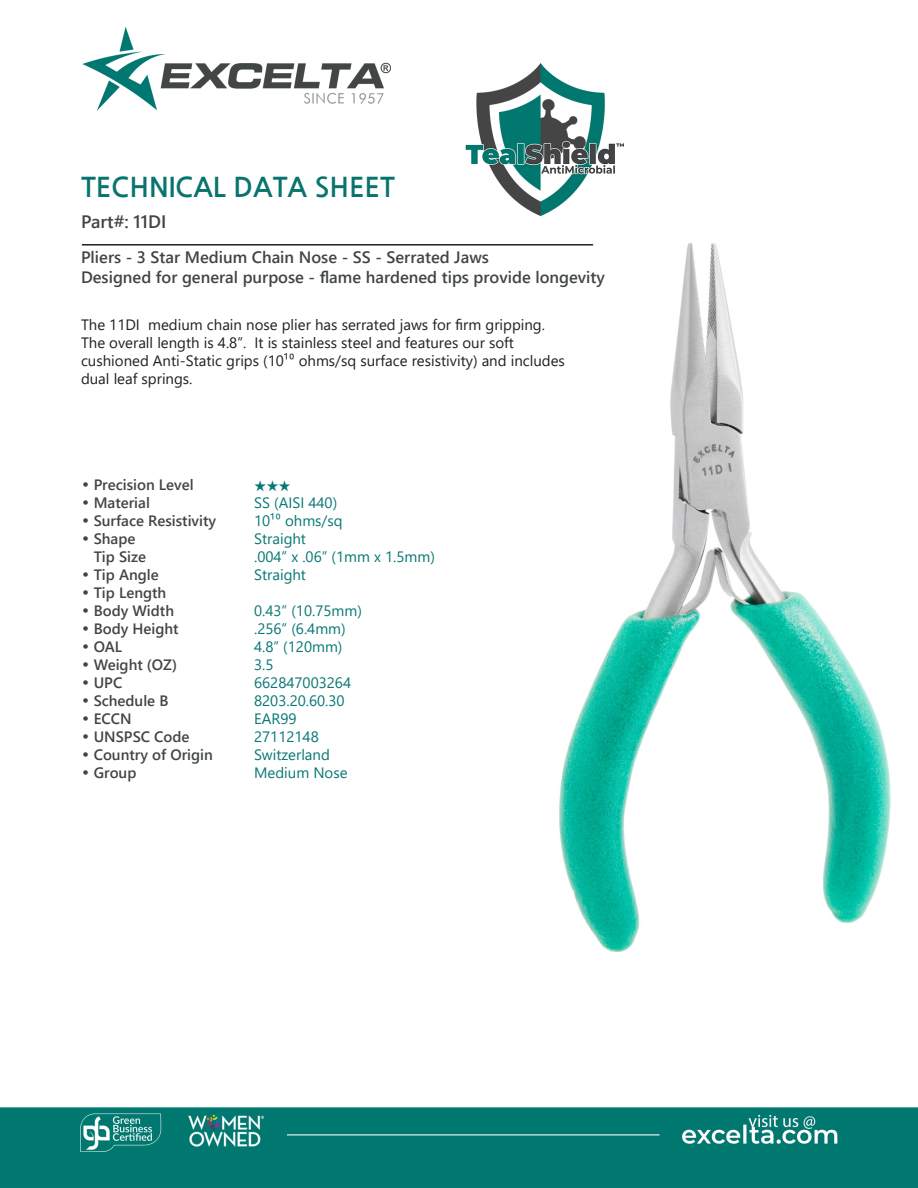
<style>
.page{position:relative;width:918px;height:1188px;background:#fff}
.page>*{position:absolute;margin:0;border:0;box-sizing:border-box;transform-origin:0 0}
.t1{font:700 27px "Nanum Gothic";color:#08746d}
.t2{font:700 18px "Yu Gothic UI";color:#414546}
.t3{font:700 16.5px "Yu Gothic UI";color:#414546}
.t4{font:15px/18px "Yu Gothic UI";color:#231f20}
.CT_s_CTM{font:700 15px "Yu Gothic UI";color:#414546}
.CT_s_CTM-2{font:15px "Yu Gothic UI";color:#077874}
.CT_s_CTM-3{font:500 15px "ITC Zapf Dingbats";color:#077874}
.s1{font-family:"Century Gothic";font-weight:400}
</style>
<div class="page">
<img style="left:0;top:27px;width:918px;height:1161px">
<img style="left:558px;top:243px;width:333px;height:709px">
<hr style="left:82px;top:244px;width:511px;height:2px;background:#231f20">
<img style="left:465px;top:64px;width:159px;height:151px">
<p class="t1" style="left:81px;top:173px;width:315px">TECHNICAL DATA SHEET</p>
<p class="t2" style="left:81px;top:212px;width:87px">Part#: 11DI</p>
<p class="t3" style="left:81px;top:247px;width:410px">Pliers - 3 Star Medium Chain Nose - SS - Serrated Jaws</p>
<p class="t3" style="left:81px;top:267px;width:525px">Designed for general purpose - flame hardened tips provide longevity</p>
<p class="t4" style="left:81px;top:313px;width:485px">The 11DI medium chain nose plier has serrated jaws for firm gripping.<br>The overall length is 4.8”. It is stainless steel and features our soft cushioned Anti-Static grips (10¹⁰ ohms/sq surface resistivity) and includes dual leaf springs.</p>
<p class="CT_s_CTM" style="left:81px;top:476px;width:114px"><span class="s1">•</span> Precision Level</p>
<p class="CT_s_CTM-3" style="left:254px;top:479px;width:38px">★★★</p>
<p class="CT_s_CTM" style="left:81px;top:494px;width:70px"><span class="s1">•</span> Material</p>
<p class="CT_s_CTM-2" style="left:254px;top:489px;width:85px">SS (AISI 440)</p>
<p class="CT_s_CTM" style="left:81px;top:512px;width:137px"><span class="s1">•</span> Surface Resistivity</p>
<p class="CT_s_CTM-2" style="left:254px;top:507px;width:90px">10¹⁰ ohms/sq</p>
<p class="CT_s_CTM" style="left:81px;top:530px;width:56px"><span class="s1">•</span> Shape</p>
<p class="CT_s_CTM-2" style="left:254px;top:525px;width:53px">Straight</p>
<p class="CT_s_CTM" style="left:94px;top:548px;width:54px">Tip Size</p>
<p class="CT_s_CTM-2" style="left:254px;top:543px;width:182px">.004” x .06” (1mm x 1.5mm)</p>
<p class="CT_s_CTM" style="left:81px;top:566px;width:79px"><span class="s1">•</span> Tip Angle</p>
<p class="CT_s_CTM-2" style="left:254px;top:561px;width:53px">Straight</p>
<p class="CT_s_CTM" style="left:81px;top:584px;width:87px"><span class="s1">•</span> Tip Length</p>
<p class="CT_s_CTM" style="left:81px;top:602px;width:95px"><span class="s1">•</span> Body Width</p>
<p class="CT_s_CTM-2" style="left:254px;top:597px;width:109px">0.43” (10.75mm)</p>
<p class="CT_s_CTM" style="left:81px;top:620px;width:99px"><span class="s1">•</span> Body Height</p>
<p class="CT_s_CTM-2" style="left:254px;top:615px;width:93px">.256” (6.4mm)</p>
<p class="CT_s_CTM" style="left:81px;top:638px;width:43px"><span class="s1">•</span> OAL</p>
<p class="CT_s_CTM-2" style="left:254px;top:633px;width:90px">4.8” (120mm)</p>
<p class="CT_s_CTM" style="left:81px;top:656px;width:98px"><span class="s1">•</span> Weight (OZ)</p>
<p class="CT_s_CTM-2" style="left:254px;top:651px;width:21px">3.5</p>
<p class="CT_s_CTM" style="left:81px;top:674px;width:43px"><span class="s1">•</span> UPC</p>
<p class="CT_s_CTM-2" style="left:254px;top:669px;width:99px">662847003264</p>
<p class="CT_s_CTM" style="left:81px;top:692px;width:89px"><span class="s1">•</span> Schedule B</p>
<p class="CT_s_CTM-2" style="left:254px;top:687px;width:92px">8203.20.60.30</p>
<p class="CT_s_CTM" style="left:81px;top:710px;width:52px"><span class="s1">•</span> ECCN</p>
<p class="CT_s_CTM-2" style="left:254px;top:705px;width:44px">EAR99</p>
<p class="CT_s_CTM" style="left:81px;top:728px;width:110px"><span class="s1">•</span> UNSPSC Code</p>
<p class="CT_s_CTM-2" style="left:254px;top:723px;width:66px">27112148</p>
<p class="CT_s_CTM" style="left:81px;top:746px;width:133px"><span class="s1">•</span> Country of Origin</p>
<p class="CT_s_CTM-2" style="left:254px;top:741px;width:77px">Switzerland</p>
<p class="CT_s_CTM" style="left:81px;top:764px;width:57px"><span class="s1">•</span> Group</p>
<p class="CT_s_CTM-2" style="left:254px;top:759px;width:95px">Medium Nose</p>
</div>
